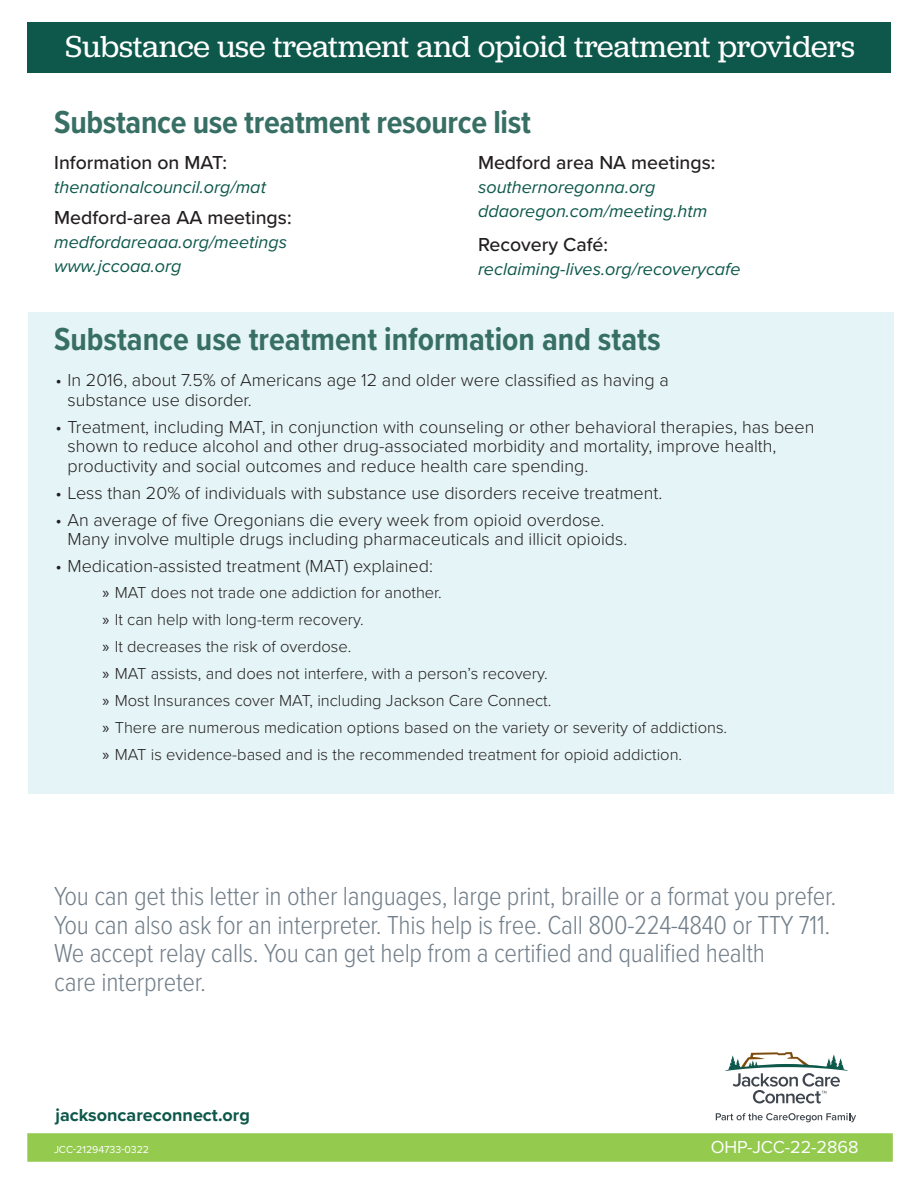
<style>
.page{position:relative;width:918px;height:1188px;background:#fff}
.page>*{position:absolute;margin:0;border:0;box-sizing:border-box;transform-origin:0 0}
.Body{font:700 33px "Proxima Nova Cond";color:#386f65}
.Major_subhead{font:700 33px "Proxima Nova Cond";letter-spacing:-.01em;color:#386f65}
.t1{font:31.5px "Jubilat";color:#fff}
.Body-2{font:300 27px/28.5px "Proxima Nova Cond";letter-spacing:-.01em;color:#727f8a}
.Body-3{font:500 19.5px "Proxima Nova";color:#231f20}
.Body-4{font:300 18px/19.5px "Proxima Nova";color:#231f20}
.Body-5{font:italic 18px/24px "Proxima Nova";color:#0d584b}
.Body-6{font:700 18px "Proxima Nova";color:#0d584b}
.text-FL{font:18px "Proxima Nova";letter-spacing:-.005em;color:#fff}
.Body-7{font:300 16.5px/27px "Proxima Nova";color:#231f20}
.t2{font:10.5px "Proxima Nova";color:#fff}
.s1{font-family:"Myriad Pro";font-weight:400}
</style>
<div class="page">
<div style="left:27px;top:1133px;width:866px;height:29px;background:#94ca4e;border:2px solid #94ca4e"></div>
<div style="left:28px;top:312px;width:866px;height:482px;background:#e5f4f6"></div>
<div style="left:27px;top:22px;width:864px;height:51px;background:#0d584b"></div>
<svg style="left:725px;top:1052px;width:123px;height:51px"></svg>
<svg style="left:716px;top:1113px;width:140px;height:9px"></svg>
<p class="t1" style="left:65px;top:26px;width:791px">Substance use treatment and opioid treatment providers</p>
<p class="Major_subhead" style="left:54px;top:97px;width:478px">Substance use treatment resource list</p>
<p class="Body-3" style="left:54px;top:148px;width:174px">Information on MAT:</p>
<p class="Body-5" style="left:54px;top:174px;width:213px">thenationalcouncil.org/mat</p>
<p class="Body-3" style="left:54px;top:203px;width:239px">Medford-area AA meetings:</p>
<p class="Body-5" style="left:54px;top:229px;width:234px">medfordareaaa.org/meetings www.jccoaa.org</p>
<p class="Body-3" style="left:478px;top:148px;width:239px">Medford area NA meetings:</p>
<p class="Body-5" style="left:478px;top:174px;width:231px">southernoregonna.org ddaoregon.com/meeting.htm</p>
<p class="Body-3" style="left:478px;top:230px;width:132px">Recovery Café:</p>
<p class="Body-5" style="left:478px;top:256px;width:264px">reclaiming-lives.org/recoverycafe</p>
<p class="Body" style="left:54px;top:315px;width:608px">Substance use treatment information and stats</p>
<p class="Body-4" style="left:68px;top:370px;width:603px;text-indent:-12px">• In 2016, about 7.5% of Americans age 12 and older were classified as having a substance use disorder.</p>
<p class="Body-4" style="left:68px;top:416px;width:748px;text-indent:-12px">• Treatment, including MAT, in conjunction with counseling or other behavioral therapies, has been shown to reduce alcohol and other drug-associated morbidity and mortality, improve health, productivity and social outcomes and reduce health care spending.</p>
<p class="Body-4" style="left:55px;top:482px;width:609px">• Less than 20% of individuals with substance use disorders receive treatment.</p>
<p class="Body-4" style="left:68px;top:509px;width:561px;text-indent:-12px">• An average of five Oregonians die every week from opioid overdose.<br>Many involve multiple drugs including pharmaceuticals and illicit opioids.</p>
<p class="Body-4" style="left:55px;top:556px;width:379px">• Medication-assisted treatment (MAT) explained:</p>
<p class="Body-7" style="left:103px;top:578px;width:626px"><span class="s1">»</span> MAT does not trade one addiction for another.<br><span class="s1">»</span> It can help with long-term recovery.<br><span class="s1">»</span> It decreases the risk of overdose.<br><span class="s1">»</span> MAT assists, and does not interfere, with a person’s recovery.<br><span class="s1">»</span> Most Insurances cover MAT, including Jackson Care Connect.<br><span class="s1">»</span> There are numerous medication options based on the variety or severity of addictions. <span class="s1">»</span> MAT is evidence-based and is the recommended treatment for opioid addiction.</p>
<p class="Body-2" style="left:54px;top:881px;width:784px">You can get this letter in other languages, large print, braille or a format you prefer.<br>You can also ask for an interpreter. This help is free. Call 800-224-4840 or TTY 711.<br>We accept relay calls. You can get help from a certified and qualified health<br>care interpreter.</p>
<p class="Body-6" style="left:56px;top:1102px;width:196px">jacksoncareconnect.org</p>
<p class="t2" style="left:54px;top:1142px;width:97px">JCC-21294733-0322</p>
<p class="text-FL" style="left:711px;top:1134px;width:149px">OHP-JCC-22-2868</p>
</div>
